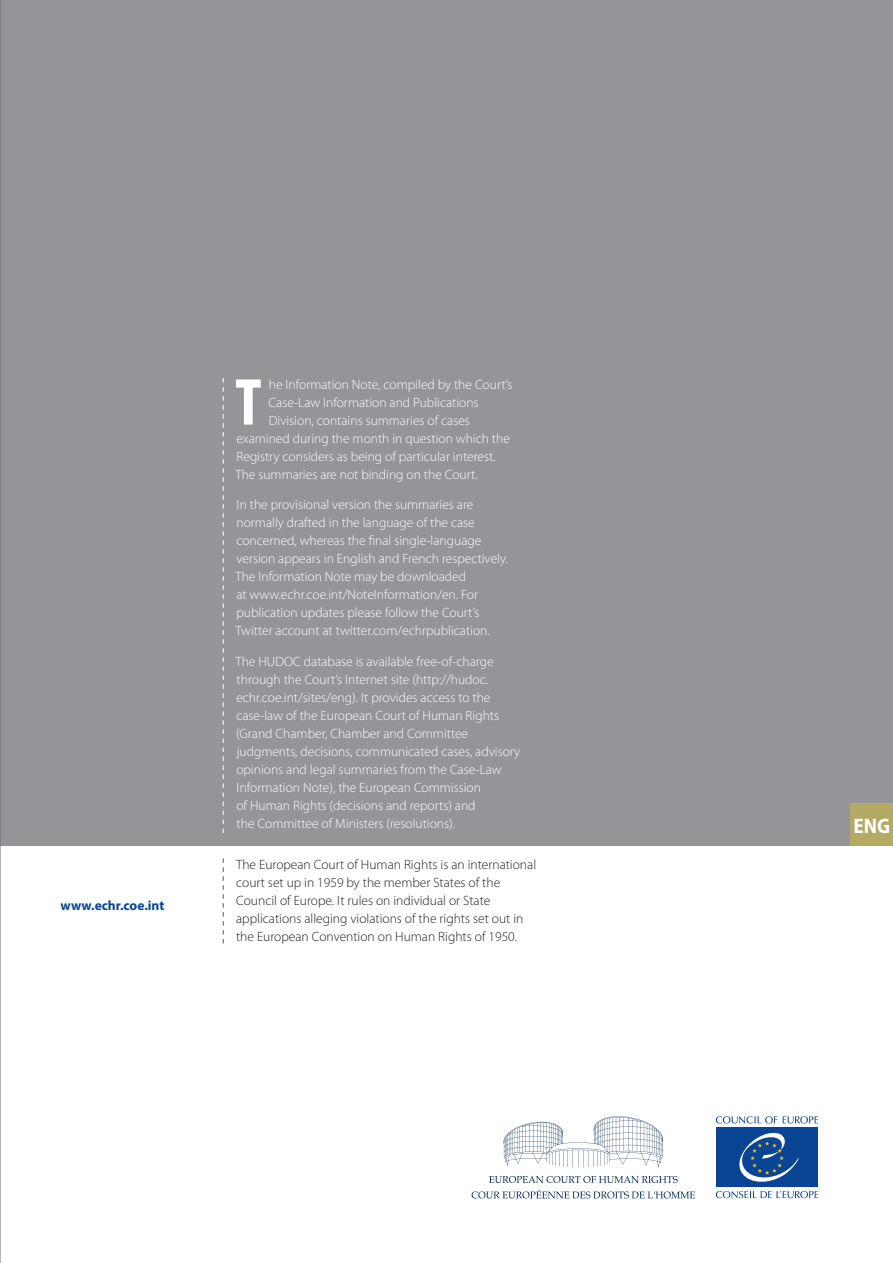
<style>
.page{position:relative;width:893px;height:1263px;background:#fff}
.page>*{position:absolute;margin:0;border:0;box-sizing:border-box;transform-origin:0 0}
.t1{font:700 condensed 66.9px "Myriad Pro";color:#fff}
.t2{font:700 semi-condensed 21px "Myriad Pro";color:#fff}
.t3{font:300 13.5px/18px "Myriad Pro";color:#fff}
.t4{font:300 13.5px/18px "Myriad Pro";color:#231f20}
.t5{font:700 13.5px "Myriad Pro";color:#094594}
</style>
<div class="page">
<svg style="left:783px;top:1116px;width:35px;height:7px"></svg>
<svg style="left:716px;top:1116px;width:61px;height:7px"></svg>
<svg style="left:716px;top:1191px;width:102px;height:7px"></svg>
<div style="left:716px;top:1127px;width:102px;height:60px;background:#094594"></div>
<svg style="left:739px;top:1132px;width:60px;height:50px"></svg>
<svg style="left:503px;top:1116px;width:160px;height:51px"></svg>
<svg style="left:489px;top:1176px;width:189px;height:7px"></svg>
<svg style="left:472px;top:1189px;width:223px;height:9px"></svg>
<div style="left:0;top:0;width:892px;height:846px;background:#939598"></div>
<svg style="left:223px;top:378px;width:1px;height:455px"></svg>
<svg style="left:223px;top:858px;width:1px;height:85px"></svg>
<div style="left:850px;top:804px;width:43px;height:42px;background:#b5aa64"></div>
<hr style="left:0;top:0;width:1px;height:1263px;background:#6c6d70">
<p class="t5" style="left:61px;top:896px;width:105px">www.echr.coe.int</p>
<h1 class="t1" style="left:235px;top:360px;width:28px">T</h1>
<p class="t3" style="left:269px;top:375px;width:245px">he Information Note, compiled by the Court’s</p>
<p class="t3" style="left:269px;top:393px;width:212px">Case-Law Information and Publications</p>
<p class="t3" style="left:269px;top:411px;width:203px">Division, contains summaries of cases</p>
<p class="t3" style="left:236px;top:429px;width:275px">examined during the month in question which the</p>
<p class="t3" style="left:237px;top:447px;width:260px">Registry considers as being of particular interest.</p>
<p class="t3" style="left:235px;top:465px;width:244px">The summaries are not binding on the Court.</p>
<p class="t3" style="left:235px;top:496px;width:274px">In the provisional version the summaries are normally drafted in the language of the case concerned, whereas the final single-language version appears in English and French respectively.<br>The Information Note may be downloaded<br>at www.echr.coe.int/NoteInformation/en. For publication updates please follow the Court’s Twitter account at twitter.com/echrpublication.</p>
<p class="t3" style="left:235px;top:652px;width:286px">The HUDOC database is available free-of-charge through the Court’s Internet site (http://hudoc. echr.coe.int/sites/eng). It provides access to the case-law of the European Court of Human Rights (Grand Chamber, Chamber and Committee judgments, decisions, communicated cases, advisory opinions and legal summaries from the Case-Law Information Note), the European Commission<br>of Human Rights (decisions and reports) and<br>the Committee of Ministers (resolutions).</p>
<p class="t4" style="left:236px;top:855px;width:302px">The European Court of Human Rights is an international court set up in 1959 by the member States of the Council of Europe. It rules on individual or State applications alleging violations of the rights set out in the European Convention on Human Rights of 1950.</p>
<h2 class="t2" style="left:853px;top:812px;width:38px">ENG</h2>
</div>
